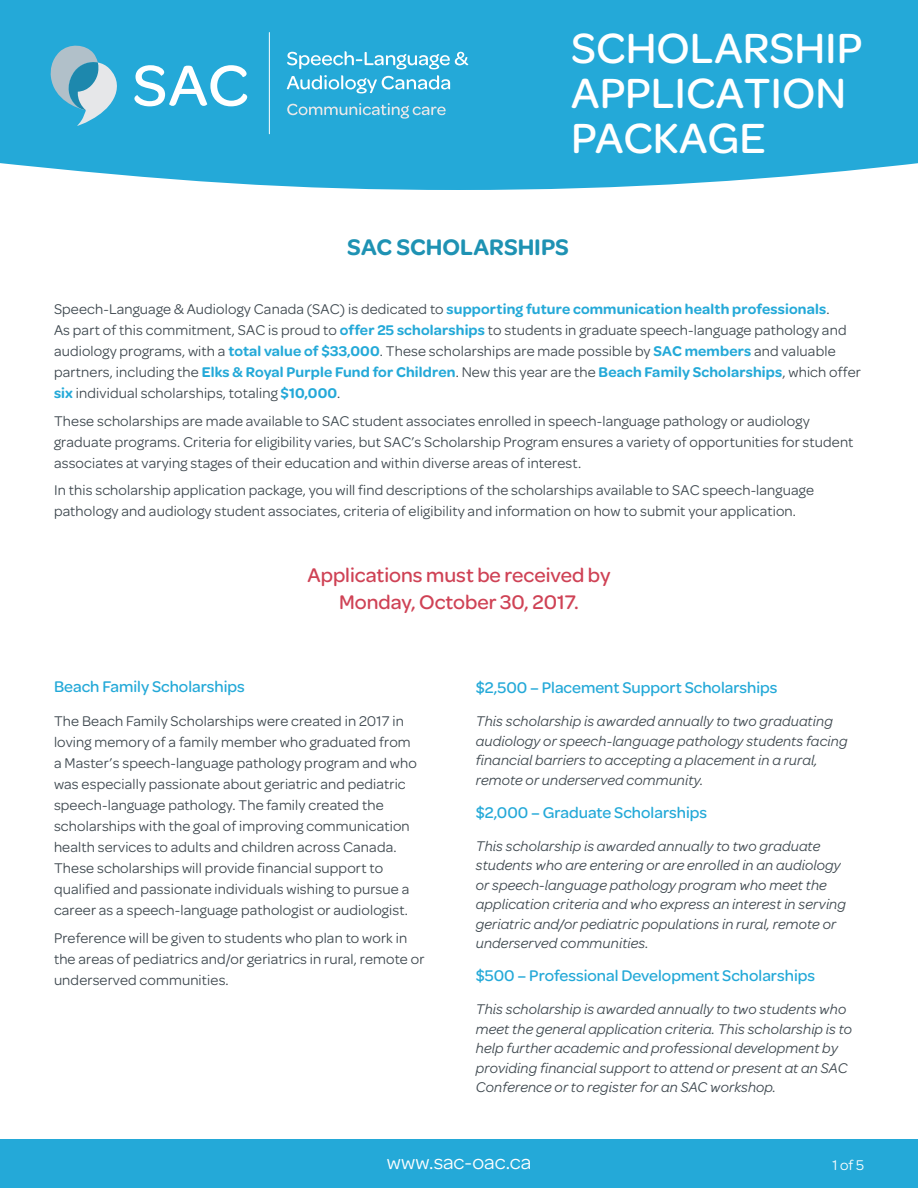
<style>
.page{position:relative;width:918px;height:1188px;background:#fff}
.page>*{position:absolute;margin:0;border:0;box-sizing:border-box;transform-origin:0 0}
.Body_copy{font:500 45px "Omnes";color:#fff}
.Titles{font:600 24px "Omnes";color:#1e92b3}
.Subtitles{font:500 21px "Omnes";color:#cf4255}
.t1{font:21px "Omnes";letter-spacing:-.005em;color:#fff}
.Bullets{font:500 16.5px "Omnes";color:#24a9d8}
.Body_copy-2{font:15px/21px "Omnes";letter-spacing:.01em;color:#3d474e}
.Bullets-2{font:italic 15px/19.5px "Omnes";letter-spacing:.01em;color:#3d474e}
.t2{font:15px "Omnes";color:#fff}
.s1{font-weight:600;color:#24a9d8}
</style>
<div class="page">
<div style="left:0;top:1139px;width:918px;height:49px;background:#24a9d8"></div>
<div style="left:0;top:0;width:918px;height:190px;background:#24a9d8"></div>
<svg style="left:50px;top:43px;width:69px;height:83px;background:#6eb7d2"></svg>
<svg style="left:287px;top:51px;width:181px;height:18px;background:#5dbfe2"></svg>
<svg style="left:287px;top:75px;width:163px;height:18px;background:#5dbfe2"></svg>
<svg style="left:134px;top:65px;width:113px;height:41px"></svg>
<hr style="left:269px;top:33px;width:1px;height:101px;background:#fff">
<svg style="left:287px;top:103px;width:159px;height:16px;background:#50b7db"></svg>
<p class="Body_copy" style="left:571px;top:17px;width:293px">SCHOLARSHIP</p>
<p class="Body_copy" style="left:571px;top:62px;width:276px">APPLICATION</p>
<p class="Body_copy" style="left:571px;top:107px;width:196px">PACKAGE</p>
<p class="Titles" style="left:347px;top:230px;width:223px">SAC SCHOLARSHIPS</p>
<p class="Body_copy-2" style="left:54px;top:298px;width:808px">Speech-Language &amp; Audiology Canada (SAC) is dedicated to <span class="s1">supporting future communication health professionals</span>.<br>As part of this commitment, SAC is proud to <span class="s1">offer 25 scholarships</span> to students in graduate speech-language pathology and audiology programs, with a <span class="s1">total value of $33,000</span>. These scholarships are made possible by <span class="s1">SAC members</span> and valuable partners, including the <span class="s1">Elks &amp; Royal Purple Fund for Children</span>. New this year are the <span class="s1">Beach Family Scholarships</span>, which offer <span class="s1">six</span> individual scholarships, totaling <span class="s1">$10,000</span>.</p>
<p class="Body_copy-2" style="left:54px;top:409px;width:801px">These scholarships are made available to SAC student associates enrolled in speech-language pathology or audiology graduate programs. Criteria for eligibility varies, but SAC’s Scholarship Program ensures a variety of opportunities for student associates at varying stages of their education and within diverse areas of interest.</p>
<p class="Body_copy-2" style="left:54px;top:479px;width:762px">In this scholarship application package, you will find descriptions of the scholarships available to SAC speech-language pathology and audiology student associates, criteria of eligibility and information on how to submit your application.</p>
<p class="Subtitles" style="left:308px;top:561px;width:304px">Applications must be received by</p>
<p class="Subtitles" style="left:339px;top:588px;width:241px">Monday, October 30, 2017.</p>
<p class="Bullets" style="left:54px;top:675px;width:192px">Beach Family Scholarships</p>
<p class="Body_copy-2" style="left:54px;top:710px;width:364px">The Beach Family Scholarships were created in 2017 in loving memory of a family member who graduated from a Master’s speech-language pathology program and who was especially passionate about geriatric and pediatric speech-language pathology. The family created the scholarships with the goal of improving communication health services to adults and children across Canada.<br>These scholarships will provide financial support to qualified and passionate individuals wishing to pursue a career as a speech-language pathologist or audiologist.</p>
<p class="Body_copy-2" style="left:54px;top:927px;width:372px">Preference will be given to students who plan to work in the areas of pediatrics and/or geriatrics in rural, remote or underserved communities.</p>
<p class="Bullets" style="left:476px;top:676px;width:303px">$2,500 – Placement Support Scholarships</p>
<p class="Bullets-2" style="left:476px;top:711px;width:373px">This scholarship is awarded annually to two graduating audiology or speech-language pathology students facing financial barriers to accepting a placement in a rural, remote or underserved community.</p>
<p class="Bullets" style="left:476px;top:801px;width:233px">$2,000 – Graduate Scholarships</p>
<p class="Bullets-2" style="left:476px;top:835px;width:372px">This scholarship is awarded annually to two graduate students who are entering or are enrolled in an audiology or speech-language pathology program who meet the application criteria and who express an interest in serving geriatric and/or pediatric populations in rural, remote or underserved communities.</p>
<p class="Bullets" style="left:476px;top:964px;width:341px">$500 – Professional Development Scholarships</p>
<p class="Bullets-2" style="left:476px;top:999px;width:378px">This scholarship is awarded annually to two students who meet the general application criteria. This scholarship is to help further academic and professional development by providing financial support to attend or present at an SAC Conference or to register for an SAC workshop.</p>
<p class="t1" style="left:387px;top:1148px;width:146px">www.sac-oac.ca</p>
<p class="t2" style="left:833px;top:1155px;width:33px">1 of 5</p>
</div>
